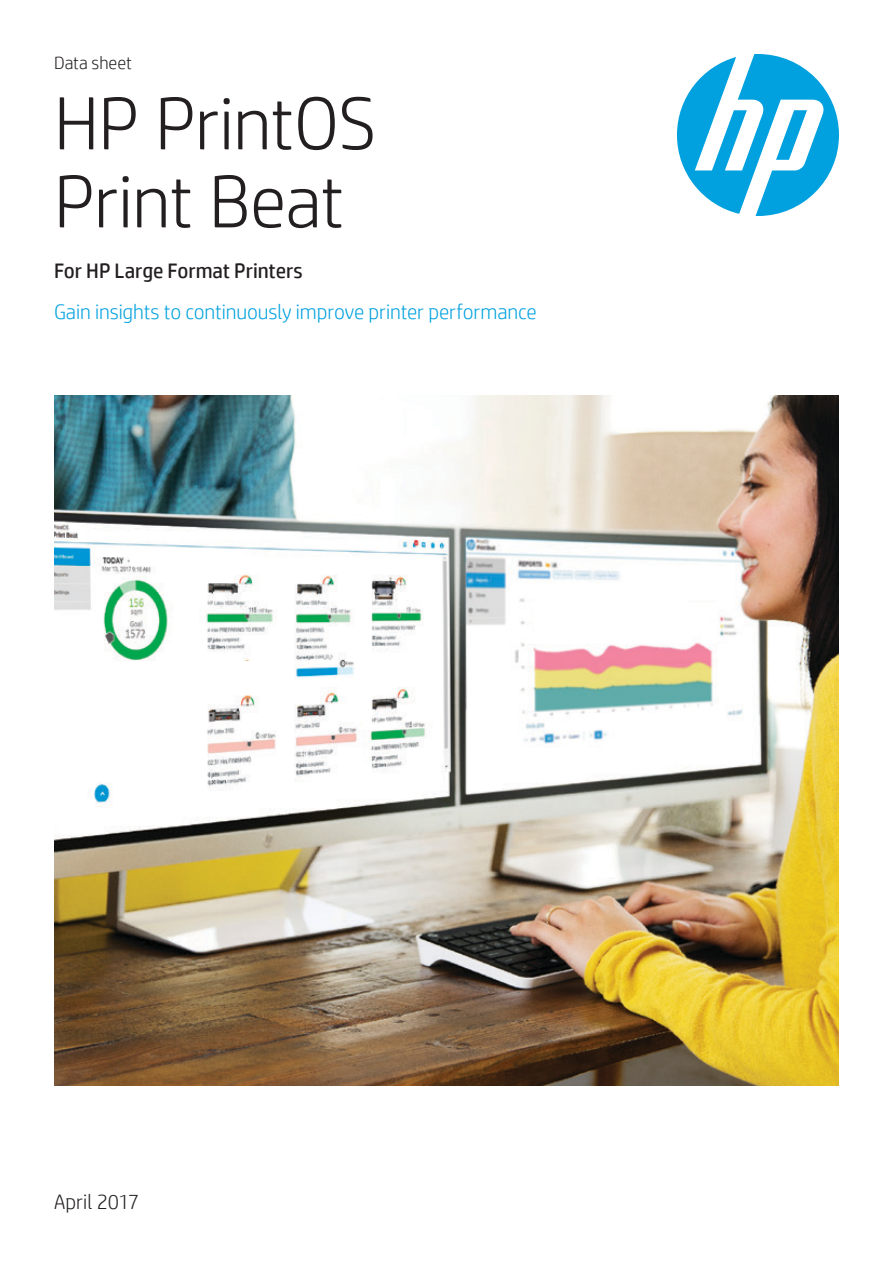
<style>
.page{position:relative;width:893px;height:1263px;background:#fff}
.page>*{position:absolute;margin:0;border:0;box-sizing:border-box;transform-origin:0 0}
.t1{font:300 75px/78px "HP Simplified";letter-spacing:-.01em;color:#231f20}
.t2{font:300 21px "HP Simplified";letter-spacing:-.005em;color:#00a1de}
.t3{font:21px "HP Simplified";letter-spacing:-.005em;color:#231f20}
.t4{font:300 21px "HP Simplified";color:#231f20}
.t5{font:300 18px "HP Simplified";color:#231f20}
</style>
<div class="page">
<svg style="left:677px;top:54px;width:162px;height:162px"></svg>
<img style="left:54px;top:396px;width:785px;height:690px">
<p class="t5" style="left:54px;top:51px;width:79px">Data sheet</p>
<h1 class="t1" style="left:54px;top:82px;width:324px">HP PrintOS<br>Print Beat</h1>
<p class="t3" style="left:54px;top:257px;width:250px">For HP Large Format Printers</p>
<p class="t2" style="left:54px;top:298px;width:484px">Gain insights to continuously improve printer performance</p>
<p class="t4" style="left:54px;top:1188px;width:87px">April 2017</p>
</div>
